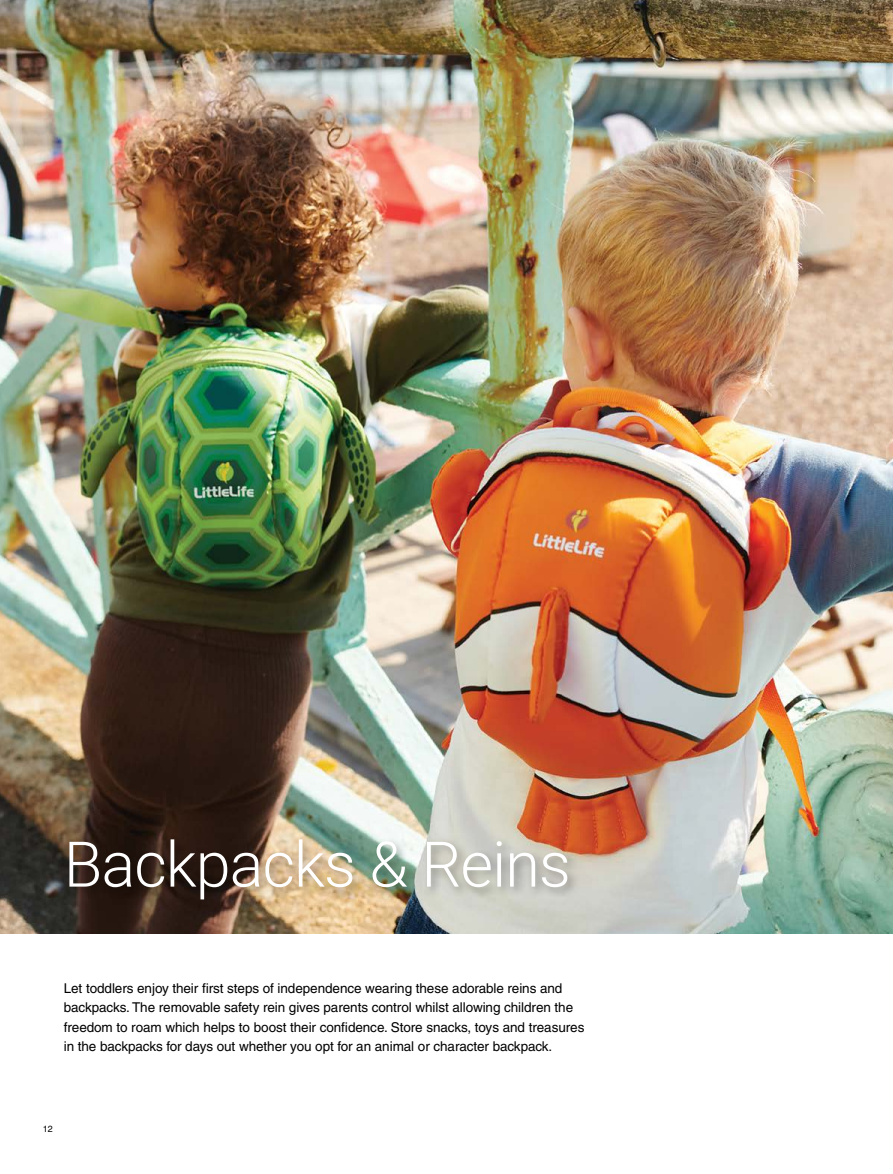
<style>
.page{position:relative;width:893px;height:1174px;background:#fff}
.page>*{position:absolute;margin:0;border:0;box-sizing:border-box;transform-origin:0 0}
.t1{font:300 63px "Roboto";letter-spacing:-.015em;color:#fff}
.t2{font:13.5px/19.5px "Helvetica";letter-spacing:-.005em;color:#000}
.t3{font:9px "Helvetica";color:#000}
</style>
<div class="page">
<img style="left:0;top:0;width:893px;height:933px">
<div style="left:65px;top:835px;width:515px;height:76px;background:#000;opacity:.35"></div>
<h1 class="t1" style="left:64px;top:820px;width:508px">Backpacks &amp; Reins</h1>
<p class="t2" style="left:64px;top:978px;width:522px">Let toddlers enjoy their first steps of independence wearing these adorable reins and backpacks. The removable safety rein gives parents control whilst allowing children the freedom to roam which helps to boost their confidence. Store snacks, toys and treasures in the backpacks for days out whether you opt for an animal or character backpack.</p>
<p class="t3" style="left:43px;top:1123px;width:12px">12</p>
</div>
